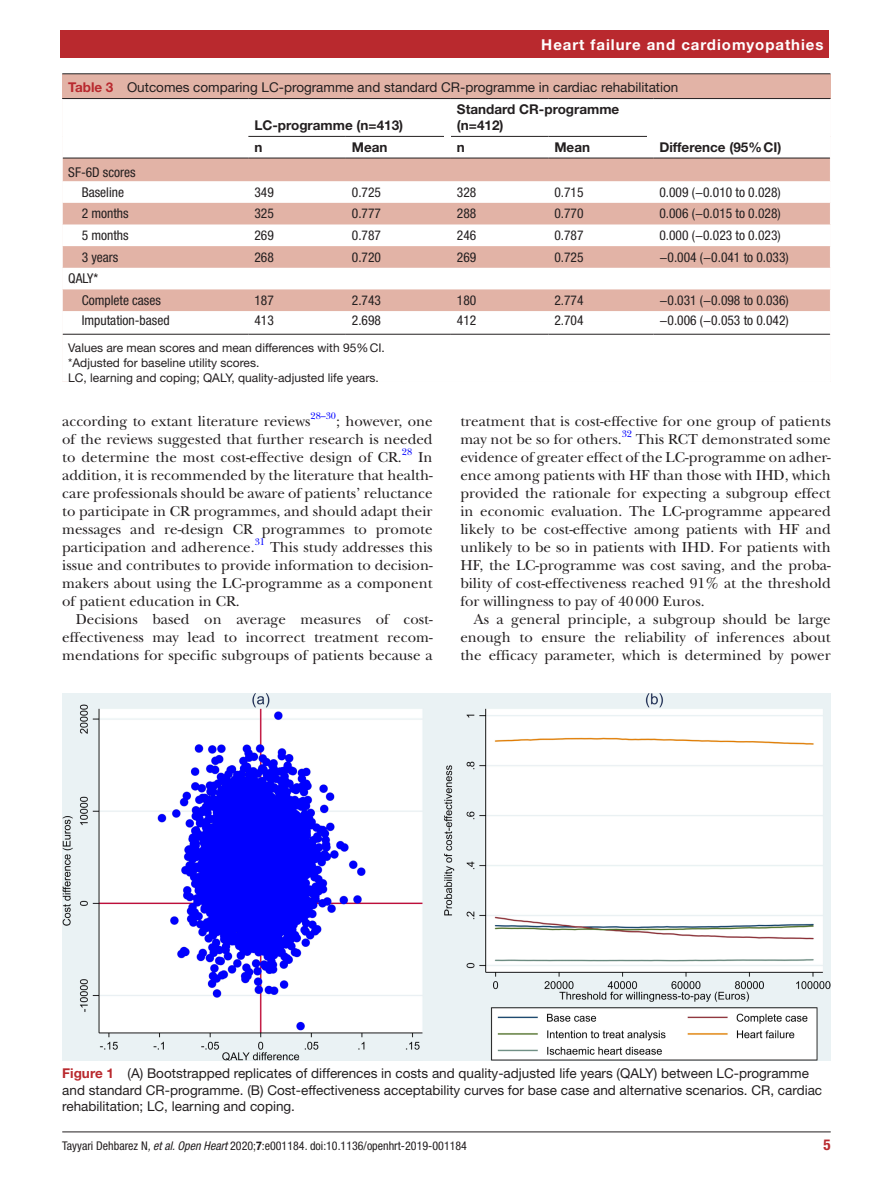
<style>
.page{position:relative;width:893px;height:1191px;background:#fff}
.page>*{position:absolute;margin:0;border:0;box-sizing:border-box;transform-origin:0 0}
.t1{font:15px/18px "New Baskerville";color:#231f20;text-align:justify}
.t2{font:700 15px "Helvetica Neue LT Std";letter-spacing:.065em;color:#fff}
.t3{font:700 condensed 15px "Helvetica Neue LT Std";color:#b9292e}
.t4{font:13.5px/16.2px "Helvetica Neue LT Std";color:#231f20}
.t5{font:condensed 13.5px/20.1px "Helvetica Neue LT Std";color:#231f20;text-align:center}
.t6{font:700 13.5px/16.2px "Helvetica Neue LT Std";color:#231f20}
.t7{font:12px/15px "Helvetica Neue LT Std";color:#231f20}
.t8{font:condensed 12px "Helvetica Neue LT Std";color:#231f20}
.t9{font:9.9px "New Baskerville";color:#00f}
.s1{font-weight:700;color:#b9292e}
.s2{font-style:italic}
.s3{font-weight:700}
</style>
<div class="page">
<hr style="left:62px;top:1131px;width:769px;height:1px;background:#231f20">
<div style="left:61px;top:31px;width:768px;height:27px;background:#b9292e"></div>
<div style="left:62px;top:74px;width:768px;height:308px;background:#e2b3a6"></div>
<hr style="left:62px;top:73px;width:768px;height:1px;background:#231f20">
<svg style="left:63px;top:99px;width:767px;height:283px;fill:#fff"></svg>
<hr style="left:62px;top:158px;width:186px;height:1px;background:#231f20">
<hr style="left:653px;top:158px;width:177px;height:1px;background:#231f20">
<hr style="left:62px;top:98px;width:186px;height:1px;background:#231f20">
<hr style="left:248px;top:98px;width:98px;height:1px;background:#231f20">
<hr style="left:346px;top:98px;width:105px;height:1px;background:#231f20">
<hr style="left:451px;top:98px;width:97px;height:1px;background:#231f20">
<hr style="left:548px;top:98px;width:105px;height:1px;background:#231f20">
<hr style="left:653px;top:98px;width:177px;height:1px;background:#231f20">
<hr style="left:248px;top:136px;width:98px;height:1px;background:#231f20">
<hr style="left:248px;top:158px;width:98px;height:1px;background:#231f20">
<hr style="left:346px;top:136px;width:105px;height:1px;background:#231f20">
<hr style="left:346px;top:158px;width:105px;height:1px;background:#231f20">
<hr style="left:451px;top:136px;width:97px;height:1px;background:#231f20">
<hr style="left:451px;top:158px;width:97px;height:1px;background:#231f20">
<hr style="left:548px;top:136px;width:105px;height:1px;background:#231f20">
<hr style="left:548px;top:158px;width:105px;height:1px;background:#231f20">
<hr style="left:248px;top:334px;width:98px;height:1px;background:#231f20">
<hr style="left:346px;top:334px;width:105px;height:1px;background:#231f20">
<hr style="left:451px;top:334px;width:97px;height:1px;background:#231f20">
<hr style="left:548px;top:334px;width:105px;height:1px;background:#231f20">
<hr style="left:653px;top:334px;width:177px;height:1px;background:#231f20">
<hr style="left:62px;top:334px;width:186px;height:1px;background:#231f20">
<hr style="left:62px;top:99px;width:1px;height:37px;background:#fff">
<svg style="left:62px;top:136px;width:1px;height:198px"></svg>
<hr style="left:62px;top:334px;width:1px;height:48px;background:#fff">
<hr style="left:68px;top:351px;width:762px;height:1px;background:#fff">
<hr style="left:68px;top:366px;width:762px;height:1px;background:#fff">
<hr style="left:68px;top:381px;width:762px;height:1px;background:#fff">
<svg style="left:445px;top:134px;width:6px;height:5px"></svg>
<svg style="left:647px;top:134px;width:6px;height:5px"></svg>
<img style="left:62px;top:693px;width:768px;height:367px">
<p class="t2" style="left:541px;top:35px;width:284px">Heart failure and cardiomyopathies</p>
<p class="t4" style="left:68px;top:79px;width:612px"><span class="s1">Table 3</span> Outcomes comparing LC-programme and standard CR-programme in cardiac rehabilitation</p>
<p class="t6" style="left:254px;top:117px;width:150px">LC-programme (n=413)</p>
<p class="t6" style="left:457px;top:101px;width:164px">Standard CR-programme (n=412)</p>
<p class="t5" style="left:68px;top:162px;width:69px">SF-6D scores<br>Baseline</p>
<p class="t6" style="left:254px;top:139px;width:10px">n</p>
<p class="t6" style="left:352px;top:139px;width:37px">Mean</p>
<p class="t6" style="left:457px;top:139px;width:10px">n</p>
<p class="t6" style="left:554px;top:139px;width:37px">Mean</p>
<p class="t6" style="left:659px;top:139px;width:124px">Difference (95%CI)</p>
<p class="t5" style="left:254px;top:182px;width:21px">349</p>
<p class="t5" style="left:352px;top:182px;width:31px">0.725</p>
<p class="t5" style="left:457px;top:182px;width:21px">328</p>
<p class="t5" style="left:554px;top:182px;width:31px">0.715</p>
<p class="t5" style="left:659px;top:182px;width:123px">0.009 (−0.010 to 0.028)</p>
<p class="t5" style="left:82px;top:204px;width:48px">2 months</p>
<p class="t5" style="left:254px;top:204px;width:21px">325</p>
<p class="t5" style="left:352px;top:204px;width:31px">0.777</p>
<p class="t5" style="left:457px;top:204px;width:21px">288</p>
<p class="t5" style="left:554px;top:204px;width:31px">0.770</p>
<p class="t5" style="left:659px;top:204px;width:123px">0.006 (−0.015 to 0.028)</p>
<p class="t5" style="left:82px;top:225px;width:48px">5 months</p>
<p class="t5" style="left:254px;top:225px;width:21px">269</p>
<p class="t5" style="left:352px;top:225px;width:31px">0.787</p>
<p class="t5" style="left:457px;top:225px;width:21px">246</p>
<p class="t5" style="left:554px;top:225px;width:31px">0.787</p>
<p class="t5" style="left:659px;top:225px;width:123px">0.000 (−0.023 to 0.023)</p>
<p class="t5" style="left:82px;top:247px;width:38px">3 years</p>
<p class="t5" style="left:254px;top:247px;width:21px">268</p>
<p class="t5" style="left:352px;top:247px;width:31px">0.720</p>
<p class="t5" style="left:457px;top:247px;width:21px">269</p>
<p class="t5" style="left:554px;top:247px;width:31px">0.725</p>
<p class="t5" style="left:659px;top:247px;width:131px">−0.004 (−0.041 to 0.033)</p>
<p class="t5" style="left:82px;top:268px;width:81px;line-height:21.6px;text-align:left;text-indent:-14px">QALY*<br>Complete cases</p>
<p class="t5" style="left:254px;top:290px;width:21px">187</p>
<p class="t5" style="left:352px;top:290px;width:31px">2.743</p>
<p class="t5" style="left:457px;top:290px;width:21px">180</p>
<p class="t5" style="left:554px;top:290px;width:31px">2.774</p>
<p class="t5" style="left:659px;top:290px;width:131px">−0.031 (−0.098 to 0.036)</p>
<p class="t5" style="left:82px;top:310px;width:89px">Imputation-based</p>
<p class="t5" style="left:254px;top:310px;width:21px">413</p>
<p class="t5" style="left:352px;top:310px;width:31px">2.698</p>
<p class="t5" style="left:457px;top:310px;width:21px">412</p>
<p class="t5" style="left:554px;top:310px;width:31px">2.704</p>
<p class="t5" style="left:659px;top:310px;width:131px">−0.006 (−0.053 to 0.042)</p>
<p class="t7" style="left:68px;top:340px;width:318px">Values are mean scores and mean differences with 95%CI. *Adjusted for baseline utility scores.<br>LC, learning and coping; QALY, quality-adjusted life years.</p>
<p class="t1" style="left:62px;top:412px;width:250px">according to extant literature reviews</p>
<p class="t9" style="left:310px;top:410px;width:27px">28–30</p>
<p class="t1" style="left:62px;top:412px;width:372px;text-indent:274px">; however, one of the reviews suggested that further research is needed to determine the most cost-effective design of CR.</p>
<p class="t9" style="left:402px;top:446px;width:12px">28</p>
<p class="t1" style="left:62px;top:448px;width:372px;text-indent:356px">In addition, it is recommended by the literature that health&shy;care professionals should be aware of patients’ reluctance to participate in CR programmes, and should adapt their messages and re-design CR programmes to promote participation and adherence.</p>
<p class="t9" style="left:255px;top:536px;width:12px">31</p>
<p class="t1" style="left:62px;top:538px;width:372px;text-indent:208px">This study addresses this issue and contributes to provide information to decision&shy;makers about using the LC-programme as a component of patient education in CR.</p>
<p class="t1" style="left:62px;top:610px;width:372px;text-indent:14px">Decisions based on average measures of cost&shy;effectiveness may lead to incorrect treatment recom&shy;mendations for specific subgroups of patients because a</p>
<p class="t1" style="left:460px;top:412px;width:372px">treatment that is cost-effective for one group of patients may not be so for others.</p>
<p class="t9" style="left:622px;top:428px;width:12px">32</p>
<p class="t1" style="left:460px;top:430px;width:372px;text-indent:175px">This RCT demonstrated some evidence of greater effect of the LC-programme on adher&shy;ence among patients with HF than those with IHD, which provided the rationale for expecting a subgroup effect in economic evaluation. The LC-programme appeared likely to be cost-effective among patients with HF and unlikely to be so in patients with IHD. For patients with HF, the LC-programme was cost saving, and the proba&shy;bility of cost-effectiveness reached 91% at the threshold for willingness to pay of 40000 Euros.</p>
<p class="t1" style="left:460px;top:610px;width:372px;text-indent:14px">As a general principle, a subgroup should be large enough to ensure the reliability of inferences about the efficacy parameter, which is determined by power</p>
<p class="t4" style="left:62px;top:1065px;width:761px"><span class="s1">Figure 1</span> (A) Bootstrapped replicates of differences in costs and quality-adjusted life years (QALY) between LC-programme and standard CR-programme. (B) Cost-effectiveness acceptability curves for base case and alternative scenarios. CR, cardiac rehabilitation; LC, learning and coping.</p>
<p class="t8" style="left:62px;top:1139px;width:406px">Tayyari Dehbarez N<span class="s2">, et al. Open Heart</span> 2020;<span class="s3">7</span>:e001184. doi:10.1136/openhrt-2019-001184</p>
<p class="t3" style="left:823px;top:1135px;width:9px">5</p>
</div>
